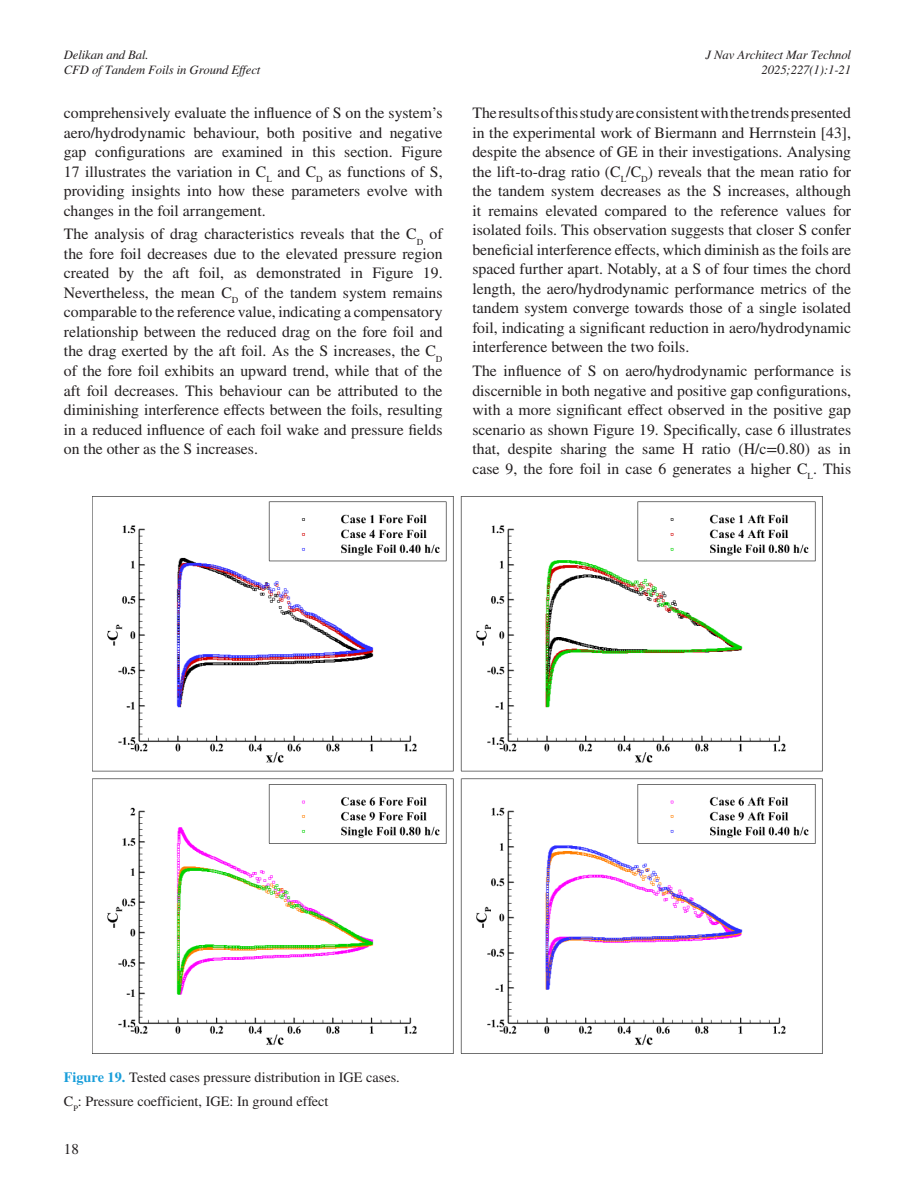
<style>
.page{position:relative;width:915px;height:1191px;background:#fff}
.page>*{position:absolute;margin:0;border:0;box-sizing:border-box;transform-origin:0 0}
.Normal_wrd_1{font:15.75px/19.5px "STIX General";color:#231f20;text-align:justify}
.t1{font:15px "STIX General";color:#231f20}
.RESİM-ALTI{font:14.25px "STIX General";color:#231f20}
.t2{font:italic 12.75px/15px "STIX General";letter-spacing:-.01em;color:#231f20}
.s1{font-weight:700;color:#199eda}
</style>
<div class="page">
<img style="left:93px;top:496px;width:729px;height:558px">
<p class="t2" style="left:64px;top:47px;width:198px">Delikan and Bal.<br>CFD of Tandem Foils in Ground Effect</p>
<p class="t2" style="left:705px;top:47px;width:147px;text-align:right">J Nav Architect Mar Technol<br>2025;227(1):1-21</p>
<p class="Normal_wrd_1" style="left:64px;top:104px;width:380px">comprehensively evaluate the influence of S on the system’s aero/hydrodynamic behaviour, both positive and negative gap configurations are examined in this section. Figure 17 illustrates the variation in C<sub>L</sub> and C<sub>D</sub> as functions of S, providing insights into how these parameters evolve with changes in the foil arrangement.</p>
<p class="Normal_wrd_1" style="left:64px;top:225px;width:380px">The analysis of drag characteristics reveals that the C<sub>D</sub> of the fore foil decreases due to the elevated pressure region created by the aft foil, as demonstrated in Figure 19.<br>Nevertheless, the mean C<sub>D</sub> of the tandem system remains comparable to the reference value, indicating a compensatory relationship between the reduced drag on the fore foil and the drag exerted by the aft foil. As the S increases, the C<sub>D </sub>of the fore foil exhibits an upward trend, while that of the aft foil decreases. This behaviour can be attributed to the diminishing interference effects between the foils, resulting in a reduced influence of each foil wake and pressure fields on the other as the S increases.</p>
<p class="Normal_wrd_1" style="left:472px;top:104px;width:380px">The results of this study are consistent with the trends presented in the experimental work of Biermann and Herrnstein [43], despite the absence of GE in their investigations. Analysing the lift-to-drag ratio (C<sub>L</sub>/C<sub>D</sub>) reveals that the mean ratio for the tandem system decreases as the S increases, although it remains elevated compared to the reference values for isolated foils. This observation suggests that closer S confer beneficial interference effects, which diminish as the foils are spaced further apart. Notably, at a S of four times the chord length, the aero/hydrodynamic performance metrics of the tandem system converge towards those of a single isolated foil, indicating a significant reduction in aero/hydrodynamic interference between the two foils.</p>
<p class="Normal_wrd_1" style="left:472px;top:362px;width:380px">The influence of S on aero/hydrodynamic performance is discernible in both negative and positive gap configurations, with a more significant effect observed in the positive gap scenario as shown Figure 19. Specifically, case 6 illustrates that, despite sharing the same H ratio (H/c=0.80) as in case 9, the fore foil in case 6 generates a higher C<sub>L</sub>. This</p>
<p class="RESİM-ALTI" style="left:64px;top:1067px;width:337px"><span class="s1">Figure 19.</span> Tested cases pressure distribution in IGE cases.</p>
<p class="RESİM-ALTI" style="left:64px;top:1091px;width:266px">C<sub>P</sub>: Pressure coefficient, IGE: In ground effect</p>
<p class="t1" style="left:64px;top:1138px;width:16px">18</p>
</div>
